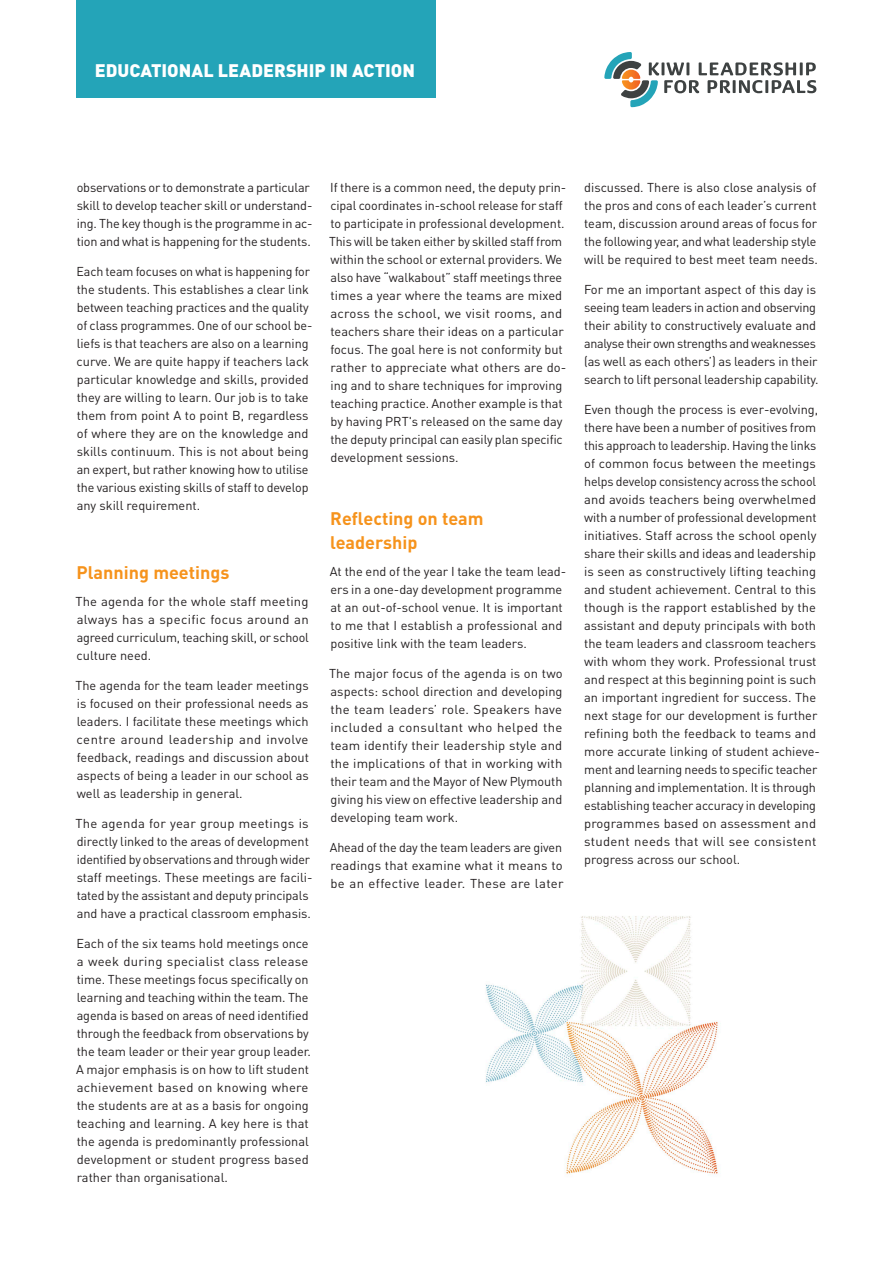
<style>
.page{position:relative;width:893px;height:1263px;background:#fff}
.page>*{position:absolute;margin:0;border:0;box-sizing:border-box;transform-origin:0 0}
.Sub_Heading_1{font:700 18px/24px "DIN Pro";color:#f6931c}
.t1{font:900 18px "DIN Pro";color:#fff}
.Body_Text_Regular{font:12.75px/18px "DIN Pro";letter-spacing:-.005em;color:#231f20}
</style>
<div class="page">
<img style="left:486px;top:916px;width:233px;height:258px">
<div style="left:77px;top:0;width:359px;height:98px;background:#24a4b8"></div>
<svg style="left:604px;top:52px;width:212px;height:55px"></svg>
<h1 class="t1" style="left:95px;top:58px;width:322px">EDUCATIONAL LEADERSHIP IN ACTION</h1>
<p class="Body_Text_Regular" style="left:77px;top:178px;width:237px">observations or to demonstrate a particular skill to develop teacher skill or understand&shy;ing. The key though is the programme in ac&shy;tion and what is happening for the students.</p>
<p class="Body_Text_Regular" style="left:77px;top:262px;width:237px">Each team focuses on what is happening for the students. This establishes a clear link between teaching practices and the quality of class programmes. One of our school be&shy;liefs is that teachers are also on a learning curve. We are quite happy if teachers lack particular knowledge and skills, provided they are willing to learn. Our job is to take them from point A to point B, regardless of where they are on the knowledge and skills continuum. This is not about being an expert, but rather knowing how to utilise the various existing skills of staff to develop any skill requirement.</p>
<p class="Sub_Heading_1" style="left:76px;top:560px;width:154px">Planning meetings</p>
<p class="Body_Text_Regular" style="left:75px;top:592px;width:235px;text-align:justify">The agenda for the whole staff meeting always has a specific focus around an agreed curriculum, teaching skill, or school culture need.</p>
<p class="Body_Text_Regular" style="left:75px;top:676px;width:235px;text-align:justify">The agenda for the team leader meetings is focused on their professional needs as leaders. I facilitate these meetings which centre around leadership and involve feedback, readings and discussion about aspects of being a leader in our school as well as leadership in general.</p>
<p class="Body_Text_Regular" style="left:75px;top:814px;width:239px">The agenda for year group meetings is directly linked to the areas of development identified by observations and through wider staff meetings. These meetings are facili&shy;tated by the assistant and deputy principals and have a practical classroom emphasis.</p>
<p class="Body_Text_Regular" style="left:76px;top:934px;width:236px">Each of the six teams hold meetings once a week during specialist class release time. These meetings focus specifically on learning and teaching within the team. The agenda is based on areas of need identified through the feedback from observations by the team leader or their year group leader.<br>A major emphasis is on how to lift student achievement based on knowing where the students are at as a basis for ongoing teaching and learning. A key here is that the agenda is predominantly professional development or student progress based rather than organisational.</p>
<p class="Body_Text_Regular" style="left:329px;top:178px;width:239px">If there is a common need, the deputy prin&shy;cipal coordinates in-school release for staff to participate in professional development.<br>This will be taken either by skilled staff from within the school or external providers. We also have “walkabout” staff meetings three times a year where the teams are mixed across the school, we visit rooms, and teachers share their ideas on a particular focus. The goal here is not conformity but rather to appreciate what others are do&shy;ing and to share techniques for improving teaching practice. Another example is that by having PRT's released on the same day the deputy principal can easily plan specific development sessions.</p>
<p class="Sub_Heading_1" style="left:330px;top:506px;width:155px">Reflecting on team leadership</p>
<p class="Body_Text_Regular" style="left:330px;top:562px;width:238px">At the end of the year I take the team lead&shy;ers in a one-day development programme at an out-of-school venue. It is important to me that I establish a professional and positive link with the team leaders.</p>
<p class="Body_Text_Regular" style="left:329px;top:664px;width:235px;text-align:justify">The major focus of the agenda is on two aspects: school direction and developing the team leaders’ role. Speakers have included a consultant who helped the team identify their leadership style and the implications of that in working with their team and the Mayor of New Plymouth giving his view on effective leadership and developing team work.</p>
<p class="Body_Text_Regular" style="left:330px;top:838px;width:235px;text-align:justify">Ahead of the day the team leaders are given readings that examine what it means to be an effective leader. These are later</p>
<p class="Body_Text_Regular" style="left:584px;top:178px;width:235px">discussed. There is also close analysis of the pros and cons of each leader’s current team, discussion around areas of focus for the following year, and what leadership style will be required to best meet team needs.</p>
<p class="Body_Text_Regular" style="left:584px;top:280px;width:236px">For me an important aspect of this day is seeing team leaders in action and observing their ability to constructively evaluate and analyse their own strengths and weaknesses (as well as each others’) as leaders in their search to lift personal leadership capability.</p>
<p class="Body_Text_Regular" style="left:584px;top:400px;width:237px">Even though the process is ever-evolving, there have been a number of positives from this approach to leadership. Having the links of common focus between the meetings helps develop consistency across the school and avoids teachers being overwhelmed with a number of professional development initiatives. Staff across the school openly share their skills and ideas and leadership is seen as constructively lifting teaching and student achievement. Central to this though is the rapport established by the assistant and deputy principals with both the team leaders and classroom teachers with whom they work. Professional trust and respect at this beginning point is such an important ingredient for success. The next stage for our development is further refining both the feedback to teams and more accurate linking of student achieve&shy;ment and learning needs to specific teacher planning and implementation. It is through establishing teacher accuracy in developing programmes based on assessment and student needs that will see consistent progress across our school.</p>
</div>
